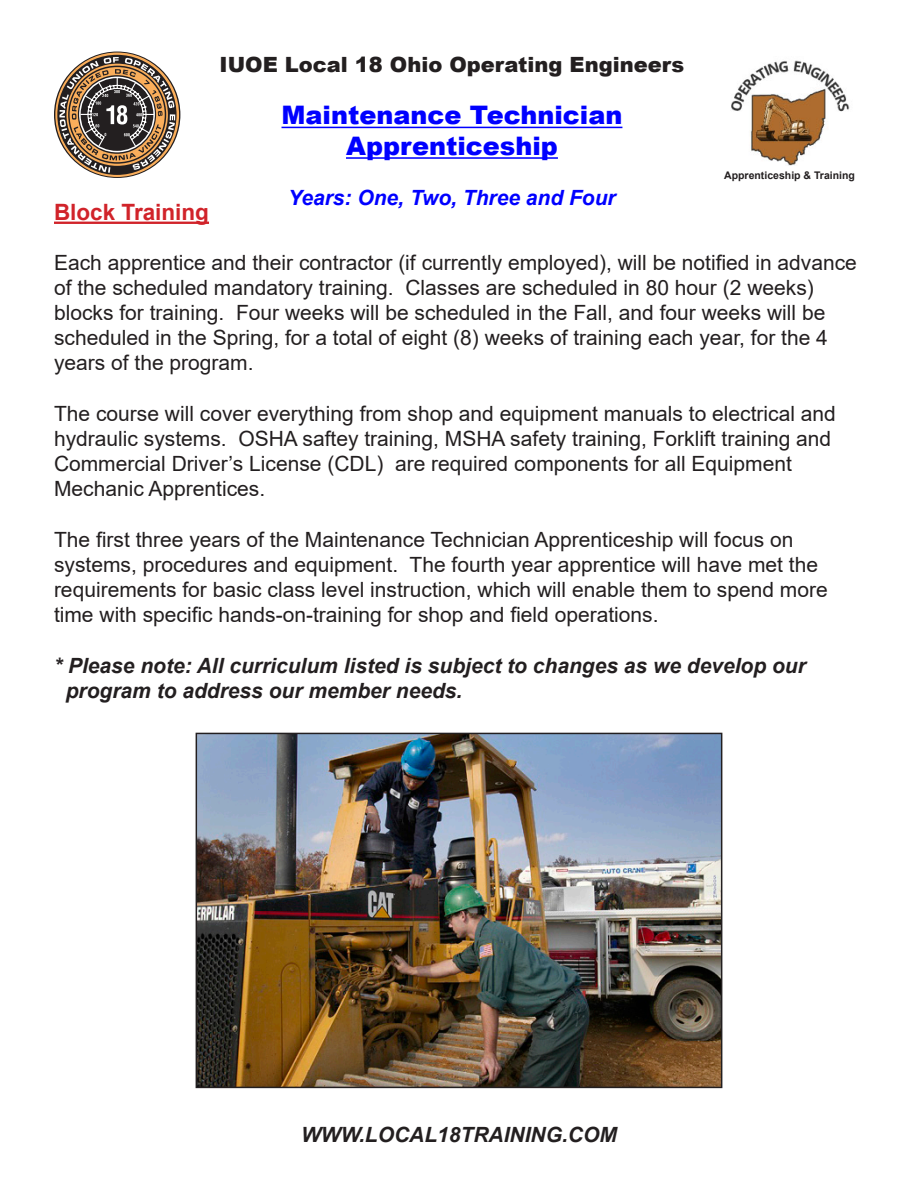
<style>
.page{position:relative;width:918px;height:1188px;background:#fff}
.page>*{position:absolute;margin:0;border:0;box-sizing:border-box;transform-origin:0 0}
.t1{font:900 25.5px "Arial";color:#00f}
.t2{font:700 22.5px "Arial";color:#d1232a}
.t3{font:21px/25.2px "Arial";color:#231f20}
.t4{font:italic 700 21px "Arial";color:#231f20}
.t5{font:900 21px "Arial";color:#231f20}
.t6{font:italic 700 21px "Arial";color:#00f}
.t7{font:700 10.5px "Arial";color:#231f20}
</style>
<div class="page">
<hr style="left:282px;top:127px;width:340px;height:1px;background:#00f">
<hr style="left:346px;top:157px;width:212px;height:2px;background:#00f">
<hr style="left:54px;top:222px;width:155px;height:2px;background:#d1232a">
<img style="left:199px;top:736px;width:520px;height:349px">
<div style="left:196px;top:733px;width:526px;height:355px;border:2px solid #231f20"></div>
<svg style="left:55px;top:53px;width:124px;height:124px"></svg>
<svg style="left:59px;top:57px;width:116px;height:116px"></svg>
<img style="left:731px;top:60px;width:119px;height:106px">
<p class="t5" style="left:220px;top:49px;width:466px">IUOE Local 18 Ohio Operating Engineers</p>
<p class="t1" style="left:282px;top:97px;width:342px">Maintenance Technician</p>
<p class="t1" style="left:346px;top:127px;width:213px">Apprenticeship</p>
<p class="t6" style="left:288px;top:184px;width:329px">Years: One, Two, Three and Four</p>
<p class="t7" style="left:724px;top:167px;width:132px">Apprenticeship &amp; Training</p>
<p class="t2" style="left:54px;top:197px;width:157px">Block Training</p>
<p class="t3" style="left:54px;top:249px;width:804px">Each apprentice and their contractor (if currently employed), will be notified in advance of the scheduled mandatory training. Classes are scheduled in 80 hour (2 weeks) blocks for training. Four weeks will be scheduled in the Fall, and four weeks will be scheduled in the Spring, for a total of eight (8) weeks of training each year, for the 4 years of the program.</p>
<p class="t3" style="left:54px;top:401px;width:783px">The course will cover everything from shop and equipment manuals to electrical and hydraulic systems. OSHA saftey training, MSHA safety training, Forklift training and<br>Commercial Driver’s License (CDL) are required components for all Equipment</p>
<p class="t3" style="left:54px;top:476px;width:213px">Mechanic Apprentices.</p>
<p class="t3" style="left:54px;top:527px;width:741px">The first three years of the Maintenance Technician Apprenticeship will focus on</p>
<p class="t3" style="left:54px;top:552px;width:766px">systems, procedures and equipment. The fourth year apprentice will have met the</p>
<p class="t3" style="left:54px;top:577px;width:775px">requirements for basic class level instruction, which will enable them to spend more time with specific hands-on-training for shop and field operations.</p>
<p class="t4" style="left:54px;top:651px;width:753px">* Please note: All curriculum listed is subject to changes as we develop our</p>
<p class="t4" style="left:66px;top:677px;width:398px">program to address our member needs.</p>
<p class="t4" style="left:301px;top:1120px;width:317px">WWW.LOCAL18TRAINING.COM</p>
</div>
